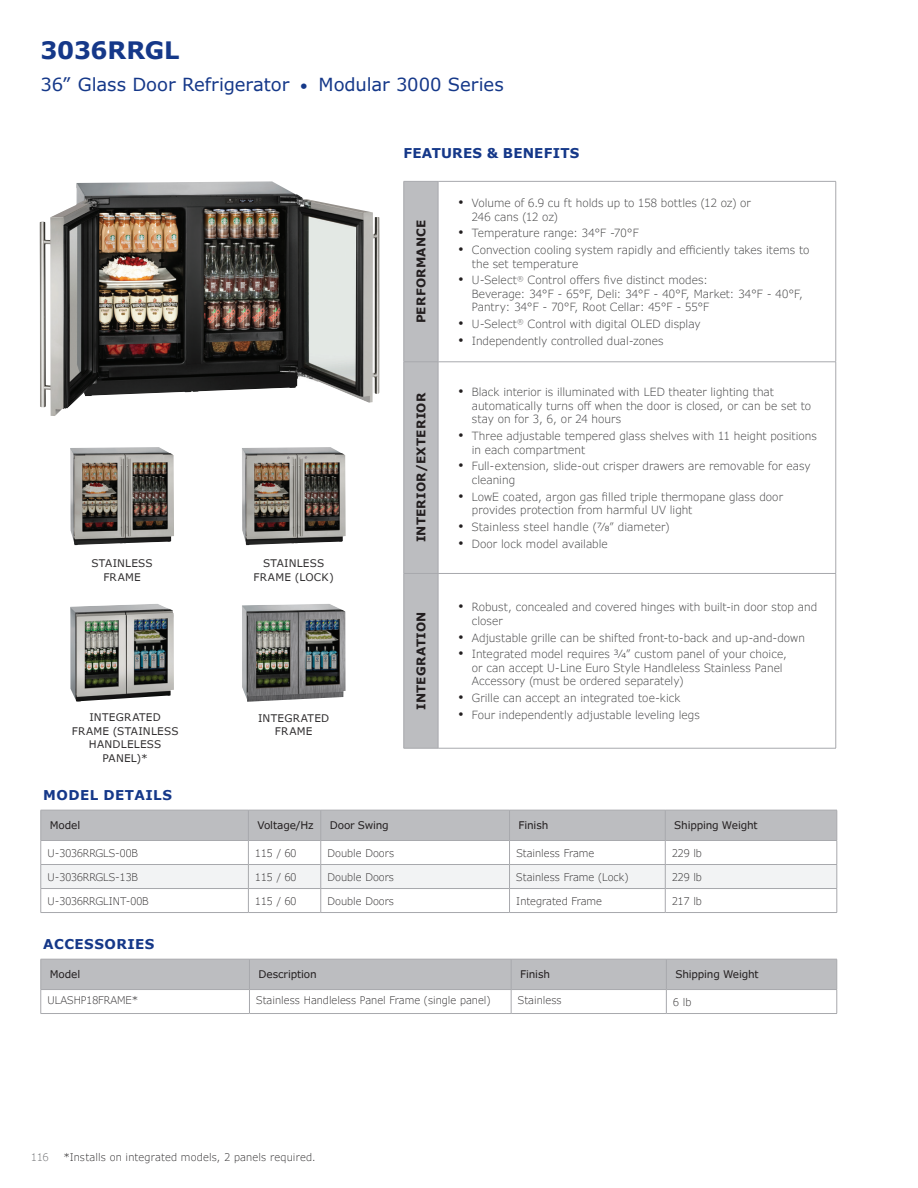
<style>
.page{position:relative;width:918px;height:1188px;background:#fff}
.page>*{position:absolute;margin:0;border:0;box-sizing:border-box;transform-origin:0 0}
.t1{font:700 24px "Verdana Pro";letter-spacing:-.01em;color:#153889}
.t2{font:18px "Verdana Pro";letter-spacing:-.005em;color:#153889}
.t3{font:700 13.5px "Verdana";letter-spacing:.035em;color:#153889}
.t4{font:700 13.5px "Verdana Pro";letter-spacing:.015em;color:#153889}
.t5{font:700 12px "Verdana Pro";letter-spacing:.015em;color:#231f20}
.t6{font:300 11.25px/13.5px "Verdana Pro";color:#3e3e3f}
.t7{font:300 10.5px "Verdana Pro";color:#312f30}
.t8{font:10.5px/13.5px "Verdana Pro";letter-spacing:.025em;color:#312f30;text-align:center}
.t9{font:10.5px "Verdana Pro";letter-spacing:-.015em;color:#231f20}
.t10{font:300 10.5px "Verdana Pro";color:#6c6d70}
.s1{font-size:15px}
.s2{font-family:"Gill Sans";font-weight:400;font-size:14.25px;color:#231f20}
</style>
<div class="page">
<img style="left:40px;top:181px;width:340px;height:235px">
<img style="left:242px;top:604px;width:104px;height:98px">
<img style="left:70px;top:604px;width:104px;height:98px">
<img style="left:70px;top:447px;width:104px;height:98px">
<img style="left:242px;top:447px;width:104px;height:98px">
<div style="left:405px;top:182px;width:33px;height:566px;background:#bcbdc0"></div>
<hr style="left:438px;top:362px;width:398px;height:1px;background:#a8a9ad">
<hr style="left:438px;top:573px;width:398px;height:1px;background:#a8a9ad">
<hr style="left:404px;top:748px;width:34px;height:1px;background:#a8a9ad">
<hr style="left:438px;top:748px;width:398px;height:1px;background:#a8a9ad">
<hr style="left:404px;top:181px;width:34px;height:1px;background:#a8a9ad">
<hr style="left:404px;top:182px;width:1px;height:180px;background:#a8a9ad">
<hr style="left:438px;top:181px;width:398px;height:1px;background:#a8a9ad">
<hr style="left:438px;top:182px;width:1px;height:180px;background:#a8a9ad">
<hr style="left:836px;top:182px;width:1px;height:180px;background:#a8a9ad">
<hr style="left:404px;top:362px;width:34px;height:1px;background:#a8a9ad">
<hr style="left:404px;top:362px;width:1px;height:211px;background:#a8a9ad">
<hr style="left:438px;top:362px;width:1px;height:211px;background:#a8a9ad">
<hr style="left:836px;top:362px;width:1px;height:211px;background:#a8a9ad">
<hr style="left:404px;top:573px;width:34px;height:1px;background:#a8a9ad">
<hr style="left:404px;top:574px;width:1px;height:174px;background:#a8a9ad">
<hr style="left:438px;top:574px;width:1px;height:174px;background:#a8a9ad">
<hr style="left:836px;top:574px;width:1px;height:174px;background:#a8a9ad">
<svg style="left:41px;top:810px;width:797px;height:103px"></svg>
<hr style="left:41px;top:912px;width:208px;height:1px;background:#a8a9ad">
<hr style="left:509px;top:912px;width:156px;height:1px;background:#a8a9ad">
<hr style="left:665px;top:912px;width:172px;height:1px;background:#a8a9ad">
<hr style="left:248px;top:888px;width:73px;height:1px;background:#a8a9ad">
<svg style="left:41px;top:959px;width:797px;height:55px"></svg>
<hr style="left:41px;top:1013px;width:208px;height:1px;background:#a8a9ad">
<hr style="left:249px;top:1013px;width:262px;height:1px;background:#a8a9ad">
<hr style="left:511px;top:1013px;width:155px;height:1px;background:#a8a9ad">
<h1 class="t1" style="left:40px;top:35px;width:140px">3036RRGL</h1>
<h2 class="t2" style="left:40px;top:73px;width:465px">36” Glass Door Refrigerator <span class="s1">•</span> Modular 3000 Series</h2>
<p class="t4" style="left:404px;top:144px;width:177px">FEATURES &amp; BENEFITS</p>
<p class="t5" style="left:413px;top:323px;width:105px;rotate:-90deg">PERFORMANCE</p>
<p class="t6" style="left:472px;top:196px;width:281px;text-indent:-14px"><span class="s2">•</span> Volume of 6.9 cu ft holds up to 158 bottles (12 oz) or<br>246 cans (12 oz)</p>
<p class="t6" style="left:458px;top:227px;width:182px"><span class="s2">•</span> Temperature range: 34°F -70°F</p>
<p class="t6" style="left:472px;top:243px;width:339px;text-indent:-14px"><span class="s2">•</span> Convection cooling system rapidly and efficiently takes items to the set temperature</p>
<p class="t6" style="left:472px;top:274px;width:333px;text-indent:-13px"><span class="s2">•</span> U-Select<sup>®</sup> Control offers five distinct modes:<br>Beverage: 34°F - 65°F, Deli: 34°F - 40°F, Market: 34°F - 40°F,<br>Pantry: 34°F - 70°F, Root Cellar: 45°F - 55°F</p>
<p class="t6" style="left:458px;top:317px;width:244px"><span class="s2">•</span> U-Select<sup>®</sup> Control with digital OLED display</p>
<p class="t6" style="left:458px;top:334px;width:207px"><span class="s2">•</span> Independently controlled dual-zones</p>
<p class="t8" style="left:91px;top:557px;width:63px">STAINLESS<br>FRAME</p>
<p class="t8" style="left:254px;top:557px;width:82px">STAINLESS<br>FRAME (LOCK)</p>
<p class="t5" style="left:413px;top:542px;width:151px;rotate:-90deg">INTERIOR/EXTERIOR</p>
<p class="t6" style="left:472px;top:386px;width:341px;text-indent:-14px"><span class="s2">•</span> Black interior is illuminated with LED theater lighting that automatically turns off when the door is closed, or can be set to stay on for 3, 6, or 24 hours</p>
<p class="t6" style="left:472px;top:429px;width:347px;text-indent:-14px"><span class="s2">•</span> Three adjustable tempered glass shelves with 11 height positions in each compartment</p>
<p class="t6" style="left:472px;top:460px;width:341px;text-indent:-14px"><span class="s2">•</span> Full-extension, slide-out crisper drawers are removable for easy cleaning</p>
<p class="t6" style="left:472px;top:490px;width:313px;text-indent:-14px"><span class="s2">•</span> LowE coated, argon gas filled triple thermopane glass door provides protection from harmful UV light</p>
<p class="t6" style="left:458px;top:520px;width:213px"><span class="s2">•</span> Stainless steel handle (7⁄8” diameter)</p>
<p class="t6" style="left:458px;top:537px;width:151px"><span class="s2">•</span> Door lock model available</p>
<p class="t5" style="left:413px;top:710px;width:100px;rotate:-90deg">INTEGRATION</p>
<p class="t6" style="left:472px;top:601px;width:347px;text-indent:-14px"><span class="s2">•</span> Robust, concealed and covered hinges with built-in door stop and closer</p>
<p class="t6" style="left:458px;top:631px;width:348px"><span class="s2">•</span> Adjustable grille can be shifted front-to-back and up-and-down</p>
<p class="t6" style="left:472px;top:648px;width:317px;text-indent:-14px"><span class="s2">•</span> Integrated model requires 3/4” custom panel of your choice, or can accept U-Line Euro Style Handleless Stainless Panel<br>Accessory (must be ordered separately)</p>
<p class="t6" style="left:458px;top:691px;width:224px"><span class="s2">•</span> Grille can accept an integrated toe-kick</p>
<p class="t6" style="left:458px;top:708px;width:243px"><span class="s2">•</span> Four independently adjustable leveling legs</p>
<p class="t8" style="left:72px;top:711px;width:108px">INTEGRATED<br>FRAME (STAINLESS<br>HANDLELESS<br>PANEL)*</p>
<p class="t3" style="left:43px;top:786px;width:130px">MODEL DETAILS</p>
<p class="t9" style="left:50px;top:819px;width:32px">Model</p>
<p class="t9" style="left:257px;top:819px;width:58px">Voltage/Hz</p>
<p class="t9" style="left:330px;top:819px;width:61px">Door Swing</p>
<p class="t9" style="left:519px;top:819px;width:31px">Finish</p>
<p class="t9" style="left:674px;top:819px;width:85px">Shipping Weight</p>
<p class="t7" style="left:48px;top:846px;width:92px">U-3036RRGLS-00B</p>
<p class="t7" style="left:255px;top:846px;width:43px">115 / 60</p>
<p class="t7" style="left:328px;top:846px;width:68px">Double Doors</p>
<p class="t7" style="left:516px;top:846px;width:80px">Stainless Frame</p>
<p class="t7" style="left:672px;top:846px;width:31px">229 lb</p>
<p class="t7" style="left:48px;top:870px;width:92px">U-3036RRGLS-13B</p>
<p class="t7" style="left:255px;top:870px;width:43px">115 / 60</p>
<p class="t7" style="left:328px;top:870px;width:68px">Double Doors</p>
<p class="t7" style="left:516px;top:870px;width:114px">Stainless Frame (Lock)</p>
<p class="t7" style="left:672px;top:870px;width:31px">229 lb</p>
<p class="t7" style="left:48px;top:894px;width:103px">U-3036RRGLINT-00B</p>
<p class="t7" style="left:255px;top:894px;width:43px">115 / 60</p>
<p class="t7" style="left:328px;top:894px;width:68px">Double Doors</p>
<p class="t7" style="left:516px;top:894px;width:87px">Integrated Frame</p>
<p class="t7" style="left:672px;top:894px;width:31px">217 lb</p>
<p class="t3" style="left:43px;top:935px;width:113px">ACCESSORIES</p>
<p class="t9" style="left:50px;top:968px;width:32px">Model</p>
<p class="t9" style="left:258px;top:968px;width:60px">Description</p>
<p class="t9" style="left:520px;top:968px;width:31px">Finish</p>
<p class="t9" style="left:675px;top:968px;width:85px">Shipping Weight</p>
<p class="t7" style="left:48px;top:994px;width:92px">ULASHP18FRAME*</p>
<p class="t7" style="left:256px;top:994px;width:236px">Stainless Handleless Panel Frame (single panel)</p>
<p class="t7" style="left:518px;top:994px;width:45px">Stainless</p>
<p class="t7" style="left:673px;top:995px;width:20px">6 lb</p>
<p class="t8" style="left:258px;top:712px;width:73px">INTEGRATED<br>FRAME</p>
<p class="t10" style="left:31px;top:1150px;width:19px">116</p>
<p class="t7" style="left:64px;top:1151px;width:254px">*Installs on integrated models, 2 panels required.</p>
</div>
